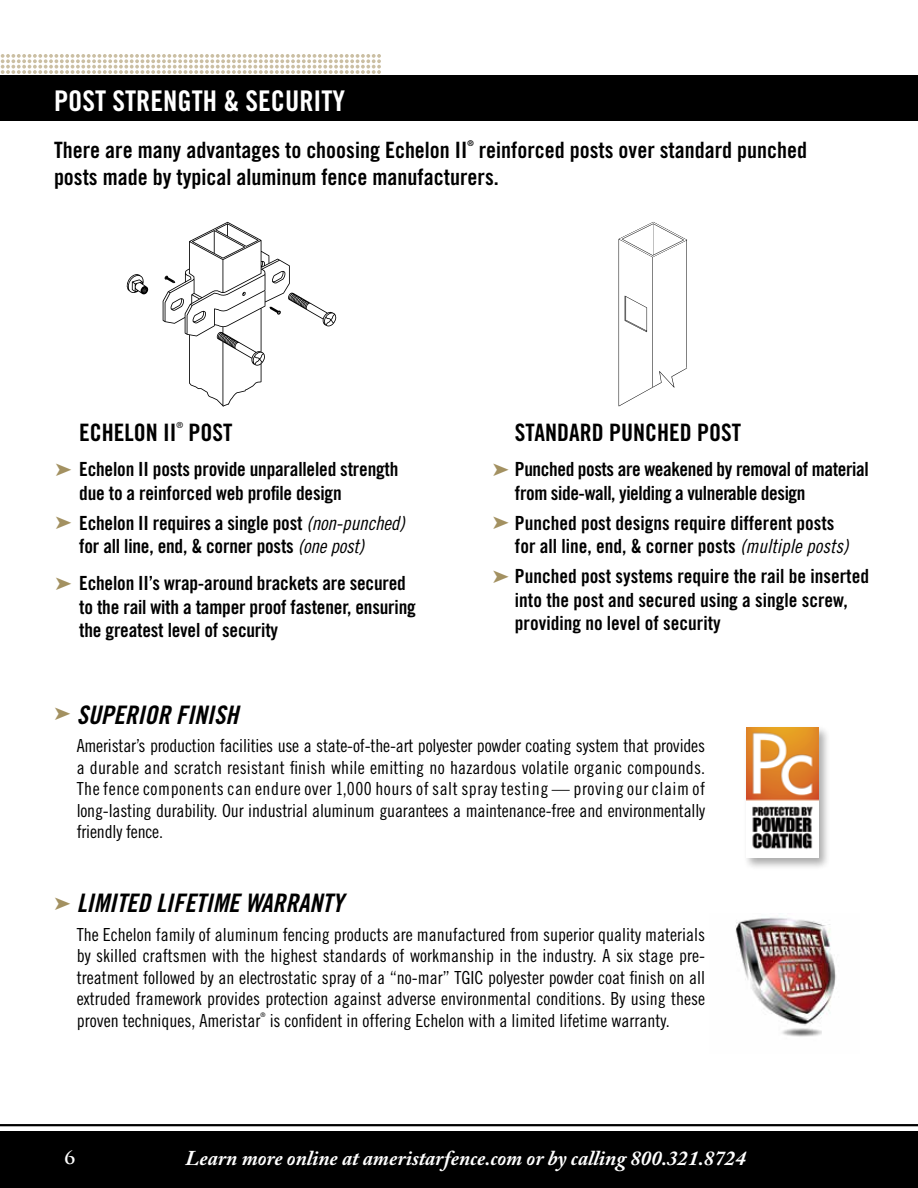
<style>
.page{position:relative;width:918px;height:1188px;background:#fff}
.page>*{position:absolute;margin:0;border:0;box-sizing:border-box;transform-origin:0 0}
.t1{font:28.5px "Trade Gothic LT Std Bd Cn 20";color:#fff}
.t2{font:25.5px "Trade Gothic LT Std Bd Cn 20 Obl";color:#000}
.t3{font:24px "Trade Gothic LT Std Bd Cn 20";color:#000}
.t4{font:22.5px/27px "Trade Gothic LT Std Bd Cn 20";color:#000}
.t5{font:italic 700 21px "Adobe Caslon Pro";color:#fff}
.t6{font:19.5px/23.4px "Trade Gothic LT Std Bd Cn 20";letter-spacing:-.01em;color:#000}
.t7{font:18px/21.6px "Trade Gothic LT Std Cn 18";color:#000;text-align:justify}
.t8{font:700 18px "Trajan Pro";color:#fff}
.t9{font:8.4px "Trade Gothic LT Std Cn 18";color:#000}
.t10{font:7.8px "Trade Gothic LT Std Bd Cn 20";color:#000}
.t11{font:6.3px "Trade Gothic LT Std Cn 18";color:#000}
.s1{color:#a39161}
.s2{font-family:"Trade Gothic LT Std Cn 18 Obl"}
</style>
<div class="page">
<svg style="left:1px;top:54px;width:380px;height:20px"></svg>
<div style="left:0;top:75px;width:918px;height:46px;background:#000"></div>
<img style="left:735px;top:917px;width:101px;height:120px">
<div style="left:744px;top:725px;width:87px;height:146px;background:#000;opacity:.33"></div>
<img style="left:746px;top:727px;width:73px;height:131px">
<svg style="left:126px;top:274px;width:22px;height:20px"></svg>
<svg style="left:163px;top:222px;width:173px;height:184px"></svg>
<svg style="left:619px;top:222px;width:68px;height:184px"></svg>
<hr style="left:0;top:1124px;width:918px;height:2px;background:#000">
<div style="left:0;top:1131px;width:918px;height:57px;background:#000"></div>
<h1 class="t1" style="left:54px;top:83px;width:293px">POST STRENGTH &amp; SECURITY</h1>
<p class="t4" style="left:54px;top:136px;width:415px">There are many advantages to choosing Echelon II</p>
<p class="t10" style="left:467px;top:139px;width:8px">®</p>
<p class="t4" style="left:54px;top:136px;width:755px;text-indent:425px">reinforced posts over standard punched posts made by typical aluminum fence manufacturers.</p>
<h3 class="t3" style="left:79px;top:417px;width:99px">ECHELON II</h3>
<p class="t9" style="left:177px;top:420px;width:8px">®</p>
<h3 class="t3" style="left:189px;top:417px;width:45px">POST</h3>
<h3 class="t3" style="left:515px;top:417px;width:228px">STANDARD PUNCHED POST</h3>
<p class="t6" style="left:79px;top:458px;width:321px;text-indent:-24px"><span class="s1">➤</span> Echelon II posts provide unparalleled strength due to a reinforced web profile design</p>
<p class="t6" style="left:79px;top:511px;width:327px;text-indent:-24px"><span class="s1">➤</span> Echelon II requires a single post <span class="s2">(non-punched) </span>for all line, end, &amp; corner posts <span class="s2">(one post)</span></p>
<p class="t6" style="left:79px;top:571px;width:338px;text-indent:-24px"><span class="s1">➤</span> Echelon II’s wrap-around brackets are secured to the rail with a tamper proof fastener, ensuring the greatest level of security</p>
<p class="t6" style="left:515px;top:458px;width:355px;text-indent:-22px"><span class="s1">➤</span> Punched posts are weakened by removal of material from side-wall, yielding a vulnerable design</p>
<p class="t6" style="left:515px;top:511px;width:335px;text-indent:-22px"><span class="s1">➤</span> Punched post designs require different posts for all line, end, &amp; corner posts <span class="s2">(multiple posts)</span></p>
<p class="t6" style="left:515px;top:565px;width:356px;text-indent:-22px"><span class="s1">➤</span> Punched post systems require the rail be inserted into the post and secured using a single screw, providing no level of security</p>
<h2 class="t2" style="left:77px;top:699px;width:163px">SUPERIOR FINISH</h2>
<p class="t7" style="left:77px;top:735px;width:630px">Ameristar’s production facilities use a state-of-the-art polyester powder coating system that provides a durable and scratch resistant finish while emitting no hazardous volatile organic compounds.<br>The fence components can endure over 1,000 hours of salt spray testing — proving our claim of long-lasting durability. Our industrial aluminum guarantees a maintenance-free and environmentally friendly fence.</p>
<h2 class="t2" style="left:77px;top:888px;width:268px">LIMITED LIFETIME WARRANTY</h2>
<p class="t7" style="left:77px;top:923px;width:630px">The Echelon family of aluminum fencing products are manufactured from superior quality materials by skilled craftsmen with the highest standards of workmanship in the industry. A six stage pre&shy;treatment followed by an electrostatic spray of a “no-mar” TGIC polyester powder coat finish on all extruded framework provides protection against adverse environmental conditions. By using these proven techniques, Ameristar</p>
<p class="t11" style="left:261px;top:1011px;width:7px">®</p>
<p class="t7" style="left:270px;top:1010px;width:402px">is confident in offering Echelon with a limited lifetime warranty.</p>
<p class="t8" style="left:65px;top:1146px;width:12px">6</p>
<p class="t5" style="left:185px;top:1145px;width:562px">Learn more online at ameristarfence.com or by calling 800.321.8724</p>
</div>
